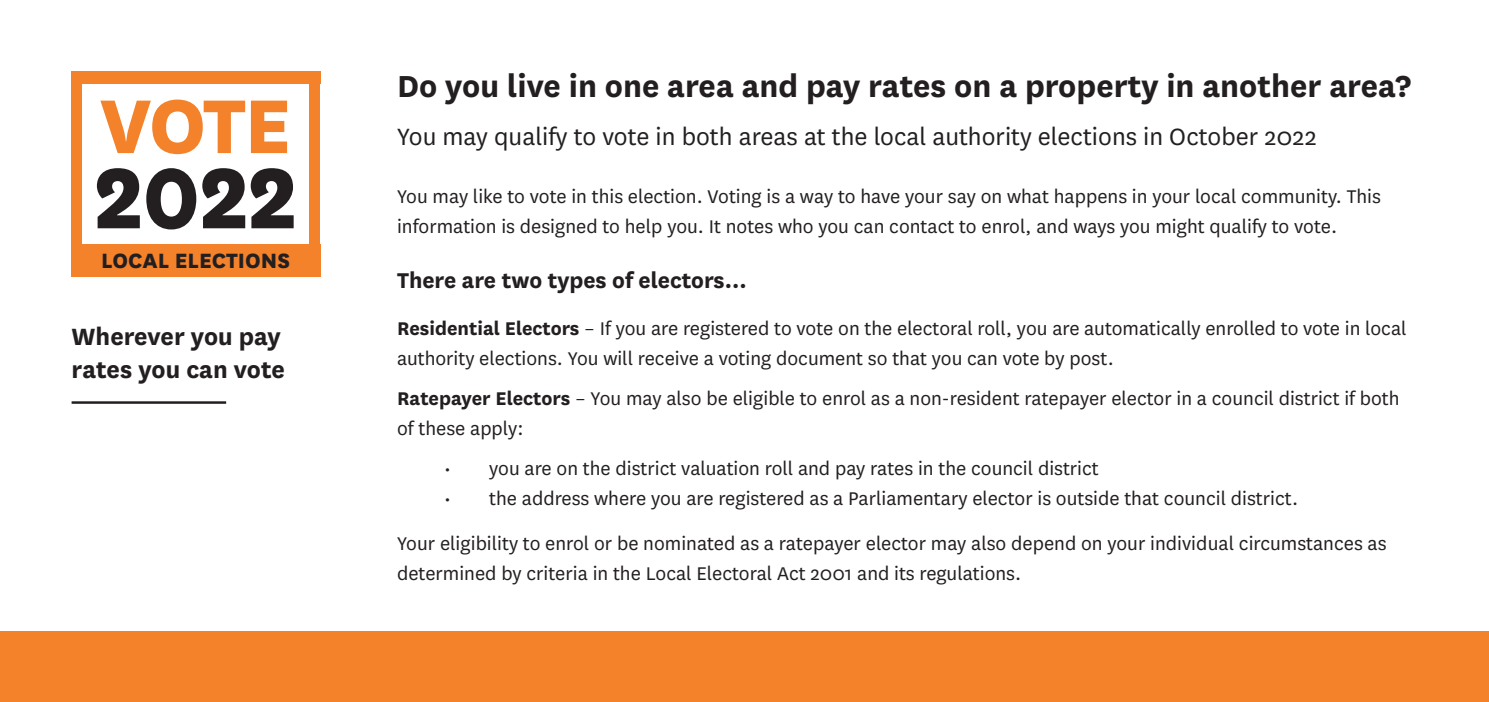
<style>
.page{position:relative;width:1489px;height:702px;background:#fff}
.page>*{position:absolute;margin:0;border:0;box-sizing:border-box;transform-origin:0 0}
.t1{font:800 100px "National";color:#231f20}
.t2{font:800 89px "National";color:#f4822b}
.t3{font:700 35.5px "National";color:#231f20}
.t4{font:27.5px "National";color:#231f20}
.t5{font:700 27.5px/33px "National";color:#231f20}
.t6{font:700 25px "National";color:#231f20}
.t7{font:800 24.25px "National";color:#231f20}
.t8{font:21.5px/30px "National";color:#231f20}
.s1{font-weight:700}
</style>
<div class="page">
<div style="left:71px;top:244px;width:249px;height:32px;background:#f4822b"></div>
<div style="left:71px;top:71px;width:11px;height:205px;background:#f4822b"></div>
<div style="left:309px;top:71px;width:11px;height:205px;background:#f4822b"></div>
<div style="left:71px;top:71px;width:249px;height:12px;background:#f4822b"></div>
<div style="left:0;top:631px;width:1488px;height:71px;background:#f4822b"></div>
<hr style="left:72px;top:401px;width:154px;height:3px;background:#231f20">
<p class="t2" style="left:99px;top:61px;width:193px">VOTE</p>
<p class="t1" style="left:93px;top:125px;width:206px">2022</p>
<p class="t7" style="left:101px;top:243px;width:190px">LOCAL ELECTIONS</p>
<p class="t5" style="left:72px;top:318px;width:215px">Wherever you pay rates you can vote</p>
<p class="t3" style="left:397px;top:61px;width:1015px">Do you live in one area and pay rates on a property in another area?</p>
<p class="t4" style="left:397px;top:119px;width:921px">You may qualify to vote in both areas at the local authority elections in October 2022</p>
<p class="t8" style="left:397px;top:180px;width:985px">You may like to vote in this election. Voting is a way to have your say on what happens in your local community. This</p>
<p class="t8" style="left:397px;top:210px;width:941px">information is designed to help you. It notes who you can contact to enrol, and ways you might qualify to vote.</p>
<p class="t6" style="left:397px;top:262px;width:351px">There are two types of electors...</p>
<p class="t8" style="left:397px;top:312px;width:1011px"><span class="s1">Residential Electors</span> – If you are registered to vote on the electoral roll, you are automatically enrolled to vote in local authority elections. You will receive a voting document so that you can vote by post.</p>
<p class="t8" style="left:397px;top:382px;width:1004px"><span class="s1">Ratepayer Electors</span> – You may also be eligible to enrol as a non-resident ratepayer elector in a council district if both of these apply:</p>
<p class="t8" style="left:444px;top:452px;width:656px">• you are on the district valuation roll and pay rates in the council district</p>
<p class="t8" style="left:444px;top:482px;width:855px">• the address where you are registered as a Parliamentary elector is outside that council district.</p>
<p class="t8" style="left:397px;top:527px;width:991px">Your eligibility to enrol or be nominated as a ratepayer elector may also depend on your individual circumstances as determined by criteria in the Local Electoral Act 2001 and its regulations.</p>
</div>
